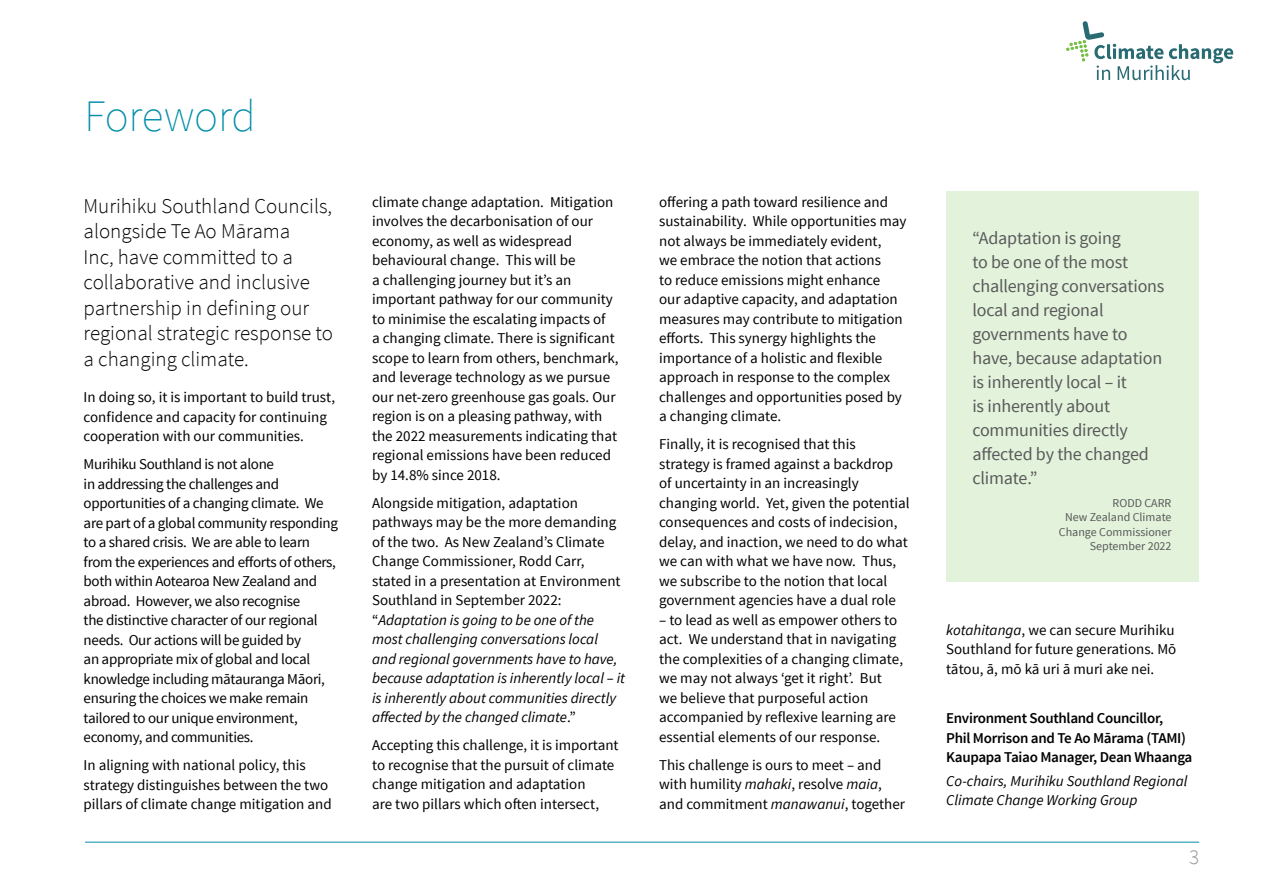
<style>
.page{position:relative;width:1263px;height:893px;background:#fff}
.page>*{position:absolute;margin:0;border:0;box-sizing:border-box;transform-origin:0 0}
.t1{font:200 45px "Source Sans Pro";color:#008da8}
.t2{font:300 21px/25.5px "Source Sans Pro";color:#000}
.t3{font:300 21px "Source Sans Pro";color:#939598}
.t4{font:18px/24px "Source Sans Pro";letter-spacing:-.01em;color:#58595b}
.t5{font:15px/19.5px "Source Sans Pro";color:#000}
.t6{font:15px/19.5px "Source Sans Pro";letter-spacing:-.02em;color:#000}
.t7{font:italic 15px/19.5px "Source Sans Pro";color:#000}
.t8{font:600 15px/19.5px "Source Sans Pro";letter-spacing:-.02em;color:#000}
.t9{font:12px/14.4px "Source Sans Pro";color:#58595b;text-align:right}
.s1{font-style:normal}
.s2{font-style:italic}
</style>
<div class="page">
<svg style="left:1066px;top:21px;width:167px;height:59px"></svg>
<hr style="left:85px;top:842px;width:1114px;height:1px;background:#008da8">
<div style="left:946px;top:192px;width:253px;height:390px;background:#e3f2da"></div>
<h1 class="t1" style="left:84px;top:89px;width:173px">Foreword</h1>
<h2 class="t2" style="left:84px;top:193px;width:251px">Murihiku Southland Councils, alongside Te Ao Mārama<br>Inc, have committed to a collaborative and inclusive partnership in defining our regional strategic response to a changing climate.</h2>
<p class="t5" style="left:84px;top:388px;width:253px">In doing so, it is important to build trust, confidence and capacity for continuing cooperation with our communities.</p>
<p class="t6" style="left:84px;top:455px;width:256px">Murihiku Southland is not alone<br>in addressing the challenges and opportunities of a changing climate. We are part of a global community responding to a shared crisis. We are able to learn from the experiences and efforts of others, both within Aotearoa New Zealand and abroad. However, we also recognise<br>the distinctive character of our regional needs. Our actions will be guided by<br>an appropriate mix of global and local knowledge including mātauranga Māori, ensuring the choices we make remain tailored to our unique environment, economy, and communities.</p>
<p class="t5" style="left:84px;top:756px;width:250px">In aligning with national policy, this strategy distinguishes between the two pillars of climate change mitigation and</p>
<p class="t5" style="left:372px;top:192px;width:248px">climate change adaptation. Mitigation involves the decarbonisation of our economy, as well as widespread behavioural change. This will be<br>a challenging journey but it’s an important pathway for our community to minimise the escalating impacts of<br>a changing climate. There is significant scope to learn from others, benchmark, and leverage technology as we pursue our net-zero greenhouse gas goals. Our region is on a pleasing pathway, with the 2022 measurements indicating that regional emissions have been reduced by 14.8% since 2018.</p>
<p class="t7" style="left:372px;top:493px;width:255px"><span class="s1">Alongside mitigation, adaptation pathways may be the more demanding of the two. As New Zealand’s Climate Change Commissioner, Rodd Carr, stated in a presentation at Environment Southland in September 2022: “</span>Adaptation is going to be one of the most challenging conversations local and regional governments have to have, because adaptation is inherently local – it is inherently about communities directly affected by the changed climate<span class="s1">.”</span></p>
<p class="t5" style="left:372px;top:736px;width:248px">Accepting this challenge, it is important to recognise that the pursuit of climate change mitigation and adaptation<br>are two pillars which often intersect,</p>
<p class="t5" style="left:659px;top:192px;width:249px">offering a path toward resilience and sustainability. While opportunities may not always be immediately evident,<br>we embrace the notion that actions<br>to reduce emissions might enhance<br>our adaptive capacity, and adaptation measures may contribute to mitigation efforts. This synergy highlights the importance of a holistic and flexible approach in response to the complex challenges and opportunities posed by a changing climate.</p>
<p class="t5" style="left:659px;top:435px;width:252px">Finally, it is recognised that this strategy is framed against a backdrop<br>of uncertainty in an increasingly changing world. Yet, given the potential consequences and costs of indecision, delay, and inaction, we need to do what we can with what we have now. Thus, we subscribe to the notion that local government agencies have a dual role</p>
<p class="t5" style="left:659px;top:610px;width:245px">– to lead as well as empower others to act. We understand that in navigating the complexities of a changing climate, we may not always ‘get it right’. But we believe that purposeful action accompanied by reflexive learning are essential elements of our response.</p>
<p class="t5" style="left:659px;top:755px;width:247px">This challenge is ours to meet – and with humility <span class="s2">mahaki</span>, resolve <span class="s2">maia</span>, and commitment <span class="s2">manawanui</span>, together</p>
<p class="t4" style="left:972px;top:226px;width:194px">“Adaptation is going<br>to be one of the most challenging conversations local and regional governments have to have, because adaptation is inherently local – it<br>is inherently about communities directly affected by the changed climate.”</p>
<p class="t9" style="left:1059px;top:496px;width:114px">RODD CARR<br>New Zealand Climate<br>Change Commissioner<br>September 2022</p>
<p class="t5" style="left:946px;top:620px;width:232px"><span class="s2">kotahitanga</span>, we can secure Murihiku<br>Southland for future generations. Mō tātou, ā, mō kā uri ā muri ake nei.</p>
<p class="t8" style="left:946px;top:709px;width:248px">Environment Southland Councillor,<br>Phil Morrison and Te Ao Mārama (TAMI)<br>Kaupapa Taiao Manager, Dean Whaanga</p>
<p class="t7" style="left:946px;top:771px;width:243px">Co-chairs, Murihiku Southland Regional<br>Climate Change Working Group</p>
<h2 class="t3" style="left:1189px;top:844px;width:12px">3</h2>
</div>
